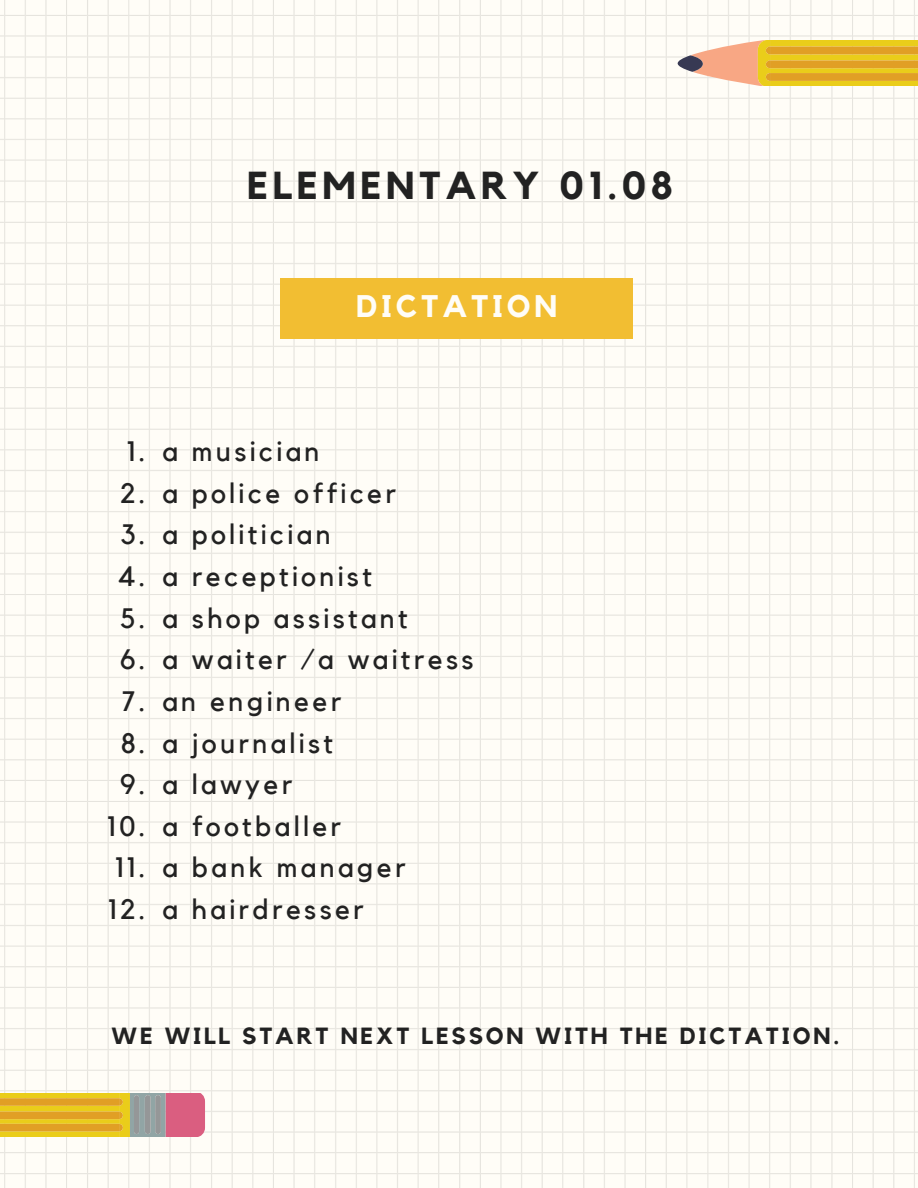
<style>
.page{position:relative;width:918px;height:1188px;background:#fff}
.page>*{position:absolute;margin:0;border:0;box-sizing:border-box;transform-origin:0 0}
.t1{font:700 38.85px "Kollektif";letter-spacing:.12em;color:#222}
.t2{font:700 31.2px "Kollektif";letter-spacing:.12em;color:#fffdf7}
.t3{font:28.05px/41.7px "Kollektif";letter-spacing:.12em;color:#222}
.t4{font:700 23.4px "Kollektif";letter-spacing:.12em;color:#222}
</style>
<div class="page">
<img style="left:0;top:0;width:918px;height:1188px">
<svg style="left:678px;top:41px;width:240px;height:45px;background:#e7b951"></svg>
<div style="left:280px;top:278px;width:353px;height:61px;background:#f2be32"></div>
<svg style="left:0;top:1093px;width:205px;height:43px;background:#d5a24c"></svg>
<h1 class="t1" style="left:247px;top:168px;width:427px">ELEMENTARY 01.08</h1>
<p class="t2" style="left:356px;top:292px;width:202px">DICTATION</p>
<p class="t3" style="left:108px;top:432px;width:40px;text-align:right">1.<br>2.<br>3.<br>4.<br>5.<br>6.<br>7.<br>8.<br>9.<br>10.<br>11.<br>12.</p>
<p class="t3" style="left:162px;top:432px;width:313px">a musician<br>a police officer<br>a politician<br>a receptionist<br>a shop assistant<br>a waiter /a waitress an engineer<br>a journalist<br>a lawyer<br>a footballer<br>a bank manager<br>a hairdresser</p>
<p class="t4" style="left:112px;top:1025px;width:729px">WE WILL START NEXT LESSON WITH THE DICTATION.</p>
</div>
